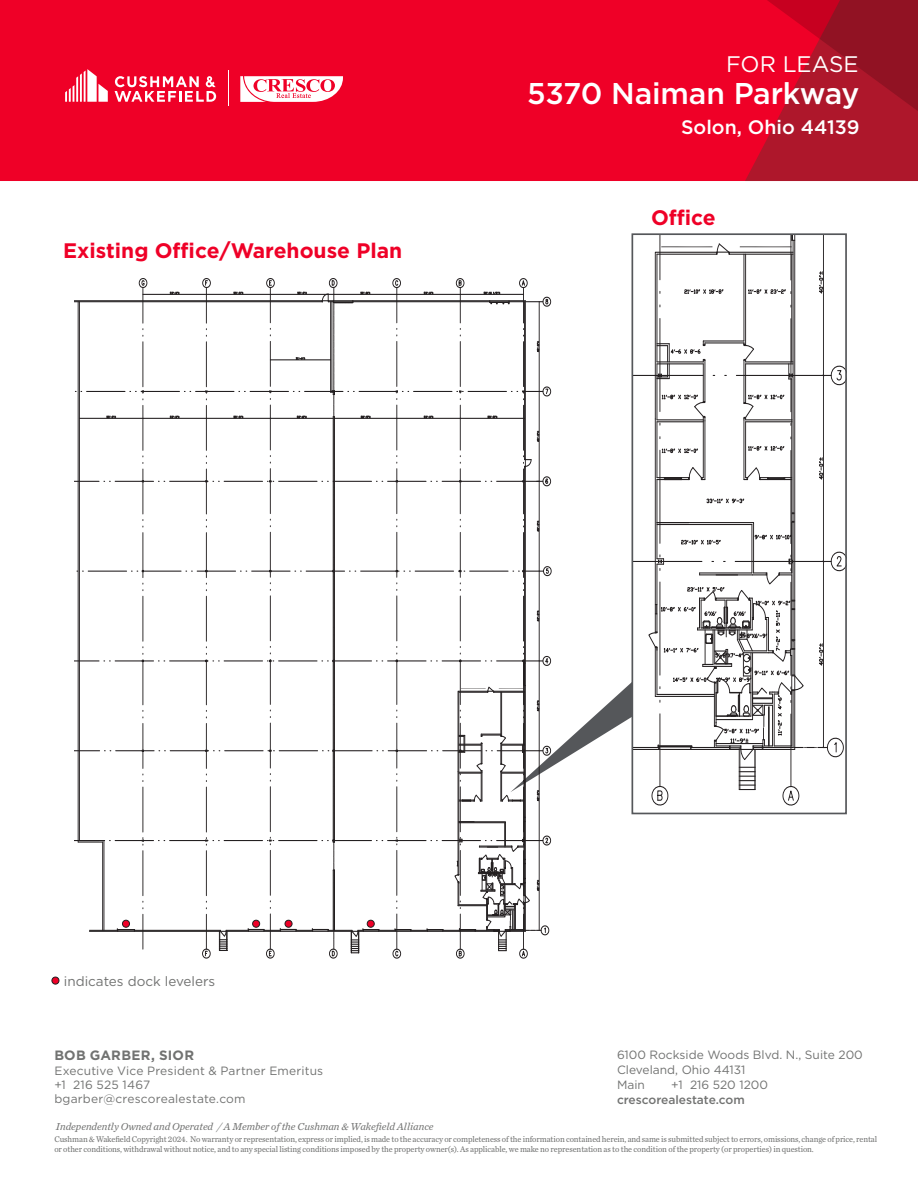
<style>
.page{position:relative;width:918px;height:1188px;background:#fff}
.page>*{position:absolute;margin:0;border:0;box-sizing:border-box;transform-origin:0 0}
.t1{font:500 30px "Gotham";letter-spacing:-.01em;color:#fff}
.t2{font:22.5px "Gotham";color:#fff}
.Body_Text{font:700 21px "Gotham";color:#ef0027}
.t3{font:500 19.5px "Gotham";color:#fff}
.Body_Text-2{font:13.5px "Gotham";color:#717271}
.t4{font:700 13.5px "Gotham";letter-spacing:.015em;color:#717271}
.t5{font:12px/14.4px "Gotham";letter-spacing:.005em;color:#717271}
.t6{font:500 12px "Gotham";color:#717271}
.t7{font:italic 10.5px "Chronicle Text G2";color:#717271}
.t8{font:8.7px/10.4px "Chronicle Text G2";letter-spacing:-.01em;color:#717271;scale:.95 1}
</style>
<div class="page">
<hr style="left:89px;top:931px;width:436px;height:1px;background:#231f20">
<svg style="left:75px;top:750px;width:36px;height:1px"></svg>
<hr style="left:116px;top:750px;width:38px;height:1px;background:#231f20">
<hr style="left:170px;top:750px;width:39px;height:1px;background:#231f20">
<svg style="left:75px;top:661px;width:35px;height:1px"></svg>
<hr style="left:115px;top:661px;width:39px;height:1px;background:#231f20">
<hr style="left:170px;top:661px;width:38px;height:1px;background:#231f20">
<hr style="left:88px;top:571px;width:39px;height:1px;background:#231f20">
<hr style="left:143px;top:571px;width:38px;height:1px;background:#231f20">
<hr style="left:197px;top:571px;width:39px;height:1px;background:#231f20">
<svg style="left:75px;top:481px;width:35px;height:1px"></svg>
<hr style="left:115px;top:481px;width:39px;height:1px;background:#231f20">
<hr style="left:170px;top:481px;width:38px;height:1px;background:#231f20">
<hr style="left:143px;top:914px;width:1px;height:35px;background:#231f20">
<hr style="left:143px;top:851px;width:1px;height:45px;background:#231f20">
<hr style="left:143px;top:787px;width:1px;height:45px;background:#231f20">
<hr style="left:143px;top:724px;width:1px;height:44px;background:#231f20">
<hr style="left:143px;top:660px;width:1px;height:45px;background:#231f20">
<hr style="left:143px;top:596px;width:1px;height:45px;background:#231f20">
<hr style="left:143px;top:533px;width:1px;height:45px;background:#231f20">
<hr style="left:143px;top:469px;width:1px;height:45px;background:#231f20">
<hr style="left:143px;top:405px;width:1px;height:45px;background:#231f20">
<hr style="left:143px;top:342px;width:1px;height:45px;background:#231f20">
<hr style="left:143px;top:288px;width:1px;height:35px;background:#231f20">
<hr style="left:79px;top:302px;width:1px;height:539px;background:#231f20">
<hr style="left:104px;top:841px;width:1px;height:89px;background:#231f20">
<hr style="left:102px;top:842px;width:1px;height:88px;background:#231f20">
<hr style="left:78px;top:302px;width:1px;height:540px;background:#231f20">
<hr style="left:115px;top:840px;width:39px;height:1px;background:#231f20">
<hr style="left:170px;top:840px;width:38px;height:1px;background:#231f20">
<svg style="left:75px;top:840px;width:35px;height:3px"></svg>
<hr style="left:143px;top:418px;width:63px;height:1px;background:#231f20">
<svg style="left:170px;top:416px;width:9px;height:2px"></svg>
<hr style="left:87px;top:391px;width:38px;height:1px;background:#231f20">
<hr style="left:141px;top:391px;width:39px;height:1px;background:#231f20">
<hr style="left:196px;top:391px;width:38px;height:1px;background:#231f20">
<hr style="left:134px;top:930px;width:86px;height:1px;background:#231f20">
<svg style="left:89px;top:929px;width:46px;height:2px"></svg>
<hr style="left:79px;top:418px;width:64px;height:1px;background:#231f20">
<svg style="left:106px;top:416px;width:10px;height:2px"></svg>
<svg style="left:131px;top:570px;width:12px;height:2px"></svg>
<hr style="left:143px;top:294px;width:63px;height:1px;background:#231f20">
<svg style="left:139px;top:278px;width:8px;height:17px"></svg>
<svg style="left:170px;top:292px;width:9px;height:3px"></svg>
<hr style="left:75px;top:301px;width:278px;height:1px;background:#231f20">
<svg style="left:202px;top:234px;width:644px;height:725px"></svg>
<div style="left:632px;top:233px;width:215px;height:581px;border:2px solid #55575a"></div>
<div style="left:122px;top:920px;width:8px;height:7px;background:#ef0027;border-radius:50%"></div>
<div style="left:122px;top:920px;width:8px;height:8px;border:1px solid #231f20;border-radius:50%"></div>
<div style="left:52px;top:977px;width:7px;height:7px;background:#ef0027;border-radius:50%"></div>
<div style="left:52px;top:977px;width:7px;height:8px;border:1px solid #231f20;border-radius:50%"></div>
<div style="left:253px;top:920px;width:7px;height:7px;background:#ef0027;border-radius:50%"></div>
<div style="left:252px;top:920px;width:8px;height:8px;border:1px solid #231f20;border-radius:50%"></div>
<div style="left:285px;top:920px;width:7px;height:7px;background:#ef0027;border-radius:50%"></div>
<div style="left:285px;top:920px;width:7px;height:8px;border:1px solid #231f20;border-radius:50%"></div>
<div style="left:367px;top:920px;width:7px;height:7px;background:#ef0027;border-radius:50%"></div>
<div style="left:367px;top:920px;width:8px;height:8px;border:1px solid #231f20;border-radius:50%"></div>
<div style="left:0;top:0;width:918px;height:181px;background:#ef0027"></div>
<svg style="left:745px;top:0;width:173px;height:181px"></svg>
<hr style="left:228px;top:71px;width:1px;height:35px;background:#fff">
<svg style="left:65px;top:69px;width:43px;height:33px"></svg>
<svg style="left:115px;top:76px;width:101px;height:26px"></svg>
<svg style="left:240px;top:76px;width:103px;height:26px;background:#fabcc6"></svg>
<h2 class="t2" style="left:726px;top:50px;width:134px">FOR LEASE</h2>
<h1 class="t1" style="left:527px;top:74px;width:334px">5370 Naiman Parkway</h1>
<h3 class="t3" style="left:681px;top:114px;width:180px">Solon, Ohio 44139</h3>
<p class="Body_Text" style="left:63px;top:237px;width:341px">Existing Office/Warehouse Plan</p>
<p class="Body_Text" style="left:651px;top:203px;width:66px">Office</p>
<p class="Body_Text-2" style="left:64px;top:972px;width:153px">indicates dock levelers</p>
<h3 class="t4" style="left:54px;top:1047px;width:141px">BOB GARBER, SIOR</h3>
<h3 class="t5" style="left:54px;top:1063px;width:270px">Executive Vice President &amp; Partner Emeritus +1 216 525 1467 bgarber@crescorealestate.com</h3>
<p class="t7" style="left:56px;top:1119px;width:379px">Independently Owned and Operated / A Member of the Cushman &amp; Wakefield Alliance</p>
<h3 class="t5" style="left:617px;top:1047px;width:247px;line-height:15px">6100 Rockside Woods Blvd. N., Suite 200<br>Cleveland, Ohio 44131<br>Main</h3>
<h3 class="t5" style="left:671px;top:1077px;width:99px">+1 216 520 1200</h3>
<h3 class="t6" style="left:617px;top:1091px;width:129px">crescorealestate.com</h3>
<p class="t8" style="left:54px;top:1133px;width:868px">Cushman &amp; Wakefield Copyright 2024. No warranty or representation, express or implied, is made to the accuracy or completeness of the information contained herein, and same is submitted subject to errors, omissions, change of price, rental or other conditions, withdrawal without notice, and to any special listing conditions imposed by the property owner(s). As applicable, we make no representation as to the condition of the property (or properties) in question.</p>
</div>
